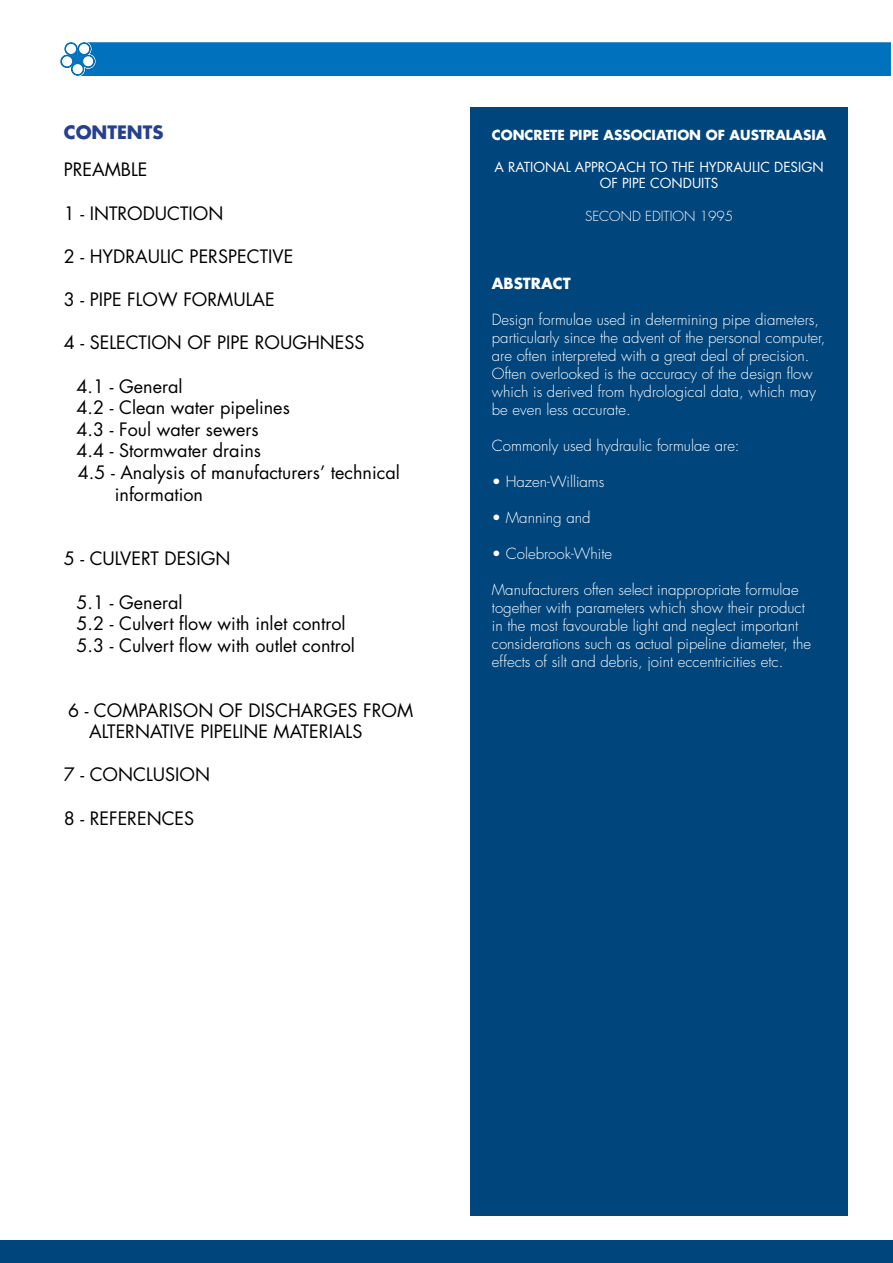
<style>
.page{position:relative;width:893px;height:1263px;background:#fff}
.page>*{position:absolute;margin:0;border:0;box-sizing:border-box;transform-origin:0 0}
.t1{font:18px/21.6px "Futura";color:#000}
.t2{font:700 18px "Futura";color:#25408f}
.t3{font:300 15px/18px "Futura";color:#fff}
.t4{font:700 15px "Futura";color:#fff}
.t5{font:13.5px/16.2px "Futura";color:#fff;text-align:center}
.t6{font:700 13.5px "Futura";color:#fff}
.t7{font:300 13.5px "Futura";color:#fff}
</style>
<div class="page">
<div style="left:60px;top:43px;width:831px;height:33px;background:#0071bc"></div>
<div style="left:0;top:1240px;width:893px;height:23px;background:#00457c"></div>
<div style="left:471px;top:108px;width:377px;height:1108px;background:#00457c"></div>
<p class="t2" style="left:64px;top:120px;width:101px">CONTENTS</p>
<p class="t1" style="left:64px;top:159px;width:85px">PREAMBLE</p>
<p class="t1" style="left:64px;top:202px;width:161px">1 - INTRODUCTION</p>
<p class="t1" style="left:64px;top:246px;width:231px">2 - HYDRAULIC PERSPECTIVE</p>
<p class="t1" style="left:64px;top:289px;width:212px">3 - PIPE FLOW FORMULAE</p>
<p class="t1" style="left:64px;top:332px;width:302px">4 - SELECTION OF PIPE ROUGHNESS</p>
<p class="t1" style="left:77px;top:375px;width:108px">4.1 - General</p>
<p class="t1" style="left:77px;top:397px;width:215px">4.2 - Clean water pipelines</p>
<p class="t1" style="left:77px;top:418px;width:184px">4.3 - Foul water sewers</p>
<p class="t1" style="left:77px;top:440px;width:186px">4.4 - Stormwater drains</p>
<p class="t1" style="left:78px;top:462px;width:323px">4.5 - Analysis of manufacturers’ technical</p>
<p class="t1" style="left:115px;top:483px;width:90px">information</p>
<p class="t1" style="left:64px;top:548px;width:168px">5 - CULVERT DESIGN</p>
<p class="t1" style="left:77px;top:591px;width:280px">5.1 - General<br>5.2 - Culvert flow with inlet control<br>5.3 - Culvert flow with outlet control</p>
<p class="t1" style="left:89px;top:699px;width:325px;text-indent:-21px">6 - COMPARISON OF DISCHARGES FROM<br>ALTERNATIVE PIPELINE MATERIALS</p>
<p class="t1" style="left:64px;top:764px;width:148px">7 - CONCLUSION</p>
<p class="t1" style="left:64px;top:807px;width:132px">8 - REFERENCES</p>
<p class="t6" style="left:492px;top:126px;width:336px">CONCRETE PIPE ASSOCIATION OF AUSTRALASIA</p>
<p class="t5" style="left:495px;top:159px;width:331px">A RATIONAL APPROACH TO THE HYDRAULIC DESIGN<br>OF PIPE CONDUITS</p>
<p class="t7" style="left:585px;top:208px;width:150px">SECOND EDITION 1995</p>
<p class="t4" style="left:492px;top:274px;width:80px">ABSTRACT</p>
<p class="t3" style="left:492px;top:311px;width:335px">Design formulae used in determining pipe diameters, particularly since the advent of the personal computer, are often interpreted with a great deal of precision.<br>Often overlooked is the accuracy of the design flow which is derived from hydrological data, which may be even less accurate.</p>
<p class="t3" style="left:492px;top:437px;width:249px">Commonly used hydraulic formulae are:</p>
<p class="t3" style="left:492px;top:473px;width:114px">• Hazen-Williams</p>
<p class="t3" style="left:492px;top:509px;width:100px">• Manning and</p>
<p class="t3" style="left:492px;top:545px;width:122px">• Colebrook-White</p>
<p class="t3" style="left:492px;top:581px;width:321px">Manufacturers often select inappropriate formulae together with parameters which show their product in the most favourable light and neglect important considerations such as actual pipeline diameter, the effects of silt and debris, joint eccentricities etc.</p>
</div>
